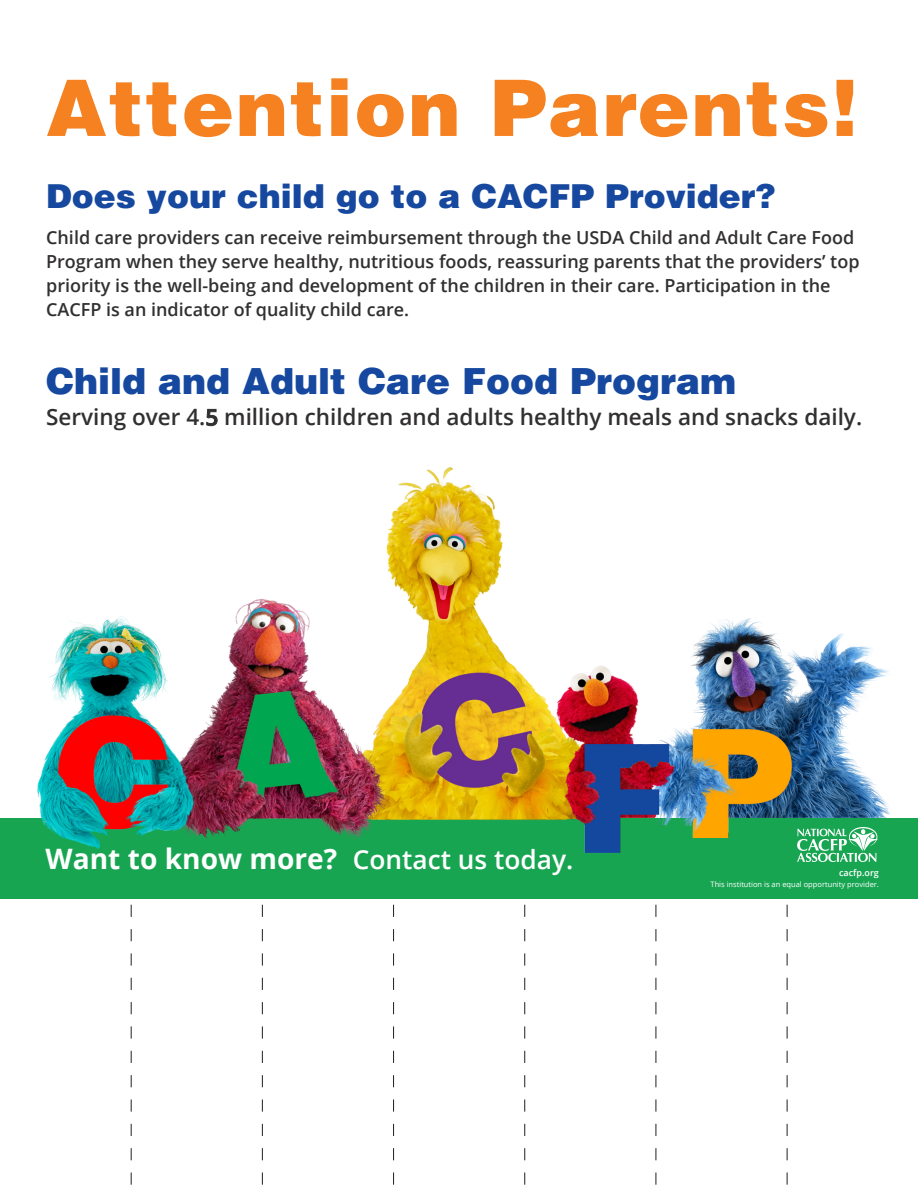
<style>
.page{position:relative;width:918px;height:1188px;background:#fff}
.page>*{position:absolute;margin:0;border:0;box-sizing:border-box;transform-origin:0 0}
.t1{font:900 78px "Helvetica";letter-spacing:.025em;color:#f58120}
.t2{font:900 36px "Helvetica";color:#15489e}
.t3{font:900 33px "Helvetica";color:#15489e}
.t4{font:700 28.2px "Open Sans";color:#fff}
.t5{font:600 22.5px "Open Sans";color:#312f30}
.t6{font:600 18px/24px "Open Sans";color:#312f30}
.t7{font:600 9px "Open Sans";color:#fff}
.t8{font:7.5px "Open Sans";color:#fff}
.s1{font-weight:600;font-size:26.25px}
</style>
<div class="page">
<svg style="left:262px;top:905px;width:1px;height:280px"></svg>
<svg style="left:393px;top:905px;width:1px;height:280px"></svg>
<svg style="left:524px;top:905px;width:1px;height:280px"></svg>
<svg style="left:656px;top:905px;width:1px;height:280px"></svg>
<svg style="left:787px;top:905px;width:1px;height:280px"></svg>
<svg style="left:131px;top:905px;width:1px;height:280px"></svg>
<div style="left:0;top:818px;width:918px;height:80px;background:#18a552"></div>
<img style="left:37px;top:467px;width:853px;height:395px">
<img style="left:798px;top:828px;width:80px;height:34px">
<p class="t1" style="left:46px;top:57px;width:813px">Attention Parents!</p>
<p class="t3" style="left:46px;top:175px;width:731px">Does your child go to a CACFP Provider?</p>
<p class="t6" style="left:46px;top:225px;width:815px">Child care providers can receive reimbursement through the USDA Child and Adult Care Food Program when they serve healthy, nutritious foods, reassuring parents that the providers’ top priority is the well-being and development of the children in their care. Participation in the CACFP is an indicator of quality child care.</p>
<p class="t2" style="left:46px;top:357px;width:692px">Child and Adult Care Food Program</p>
<p class="t5" style="left:46px;top:402px;width:818px">Serving over 4.5 million children and adults healthy meals and snacks daily.</p>
<p class="t4" style="left:46px;top:839px;width:529px">Want to know more? <span class="s1">Contact us today.</span></p>
<p class="t7" style="left:839px;top:867px;width:41px">cacfp.org</p>
<p class="t8" style="left:711px;top:879px;width:170px">This institution is an equal opportunity provider.</p>
</div>
